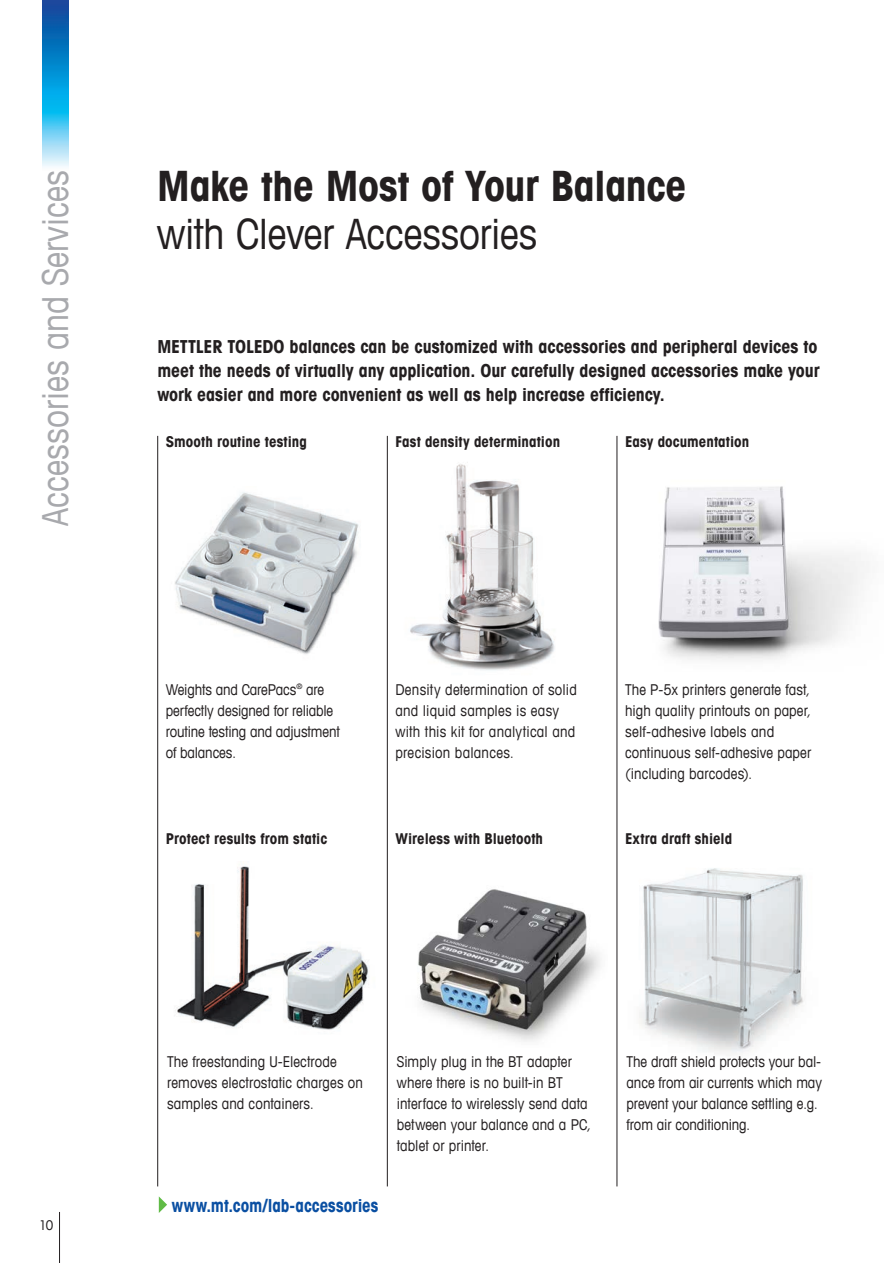
<style>
.page{position:relative;width:893px;height:1263px;background:#fff}
.page>*{position:absolute;margin:0;border:0;box-sizing:border-box;transform-origin:0 0}
.t1{font:700 condensed 42px "Avant Garde Com";letter-spacing:-.01em;color:#231f20}
.t2{font:condensed 42px "Avant Garde Com";letter-spacing:-.01em;color:#231f20}
.t3{font:condensed 36px "Avant Garde Com";color:#a8a9ad}
.t4{font:700 condensed 18px/24px "Avant Garde Com";letter-spacing:-.005em;color:#231f20}
.t5{font:700 condensed 18px "Avant Garde Com";color:#0a4fa2;scale:.95 1}
.t6{font:condensed 15px/21px "Avant Garde Com";letter-spacing:.005em;color:#231f20}
.t7{font:700 condensed 15px "Avant Garde Com";letter-spacing:.005em;color:#231f20}
.t8{font:condensed 13.5px "Avant Garde Com";color:#231f20}
</style>
<div class="page">
<hr style="left:59px;top:1212px;width:1px;height:51px;background:#231f20">
<img style="left:43px;top:0;width:25px;height:167px">
<img style="left:639px;top:868px;width:165px;height:186px">
<img style="left:175px;top:866px;width:194px;height:164px">
<img style="left:175px;top:492px;width:184px;height:162px">
<img style="left:410px;top:462px;width:145px;height:208px">
<img style="left:658px;top:486px;width:206px;height:174px">
<hr style="left:157px;top:436px;width:1px;height:750px;background:#231f20">
<hr style="left:387px;top:436px;width:1px;height:750px;background:#231f20">
<hr style="left:617px;top:436px;width:1px;height:750px;background:#231f20">
<svg style="left:159px;top:1196px;width:8px;height:17px"></svg>
<img style="left:418px;top:889px;width:183px;height:153px">
<h2 class="t3" style="left:33px;top:526px;width:357px;rotate:-90deg">Accessories and Services</h2>
<h1 class="t1" style="left:157px;top:158px;width:531px">Make the Most of Your Balance</h1>
<h1 class="t2" style="left:157px;top:207px;width:382px">with Clever Accessories</h1>
<p class="t4" style="left:157px;top:334px;width:664px">METTLER TOLEDO balances can be customized with accessories and peripheral devices to meet the needs of virtually any application. Our carefully designed accessories make your work easier and more convenient as well as help increase efficiency.</p>
<p class="t7" style="left:166px;top:432px;width:143px">Smooth routine testing</p>
<p class="t7" style="left:625px;top:432px;width:126px">Easy documentation</p>
<p class="t7" style="left:395px;top:432px;width:166px">Fast density determination</p>
<p class="t6" style="left:166px;top:679px;width:175px">Weights and CarePacs<sup>®</sup> are perfectly designed for reliable routine testing and adjustment of balances.</p>
<p class="t6" style="left:395px;top:679px;width:183px">Density determination of solid and liquid samples is easy with this kit for analytical and precision balances.</p>
<p class="t6" style="left:625px;top:679px;width:188px">The P-5x printers generate fast, high quality printouts on paper, self-adhesive labels and continuous self-adhesive paper (including barcodes).</p>
<p class="t7" style="left:166px;top:829px;width:163px">Protect results from static</p>
<p class="t7" style="left:395px;top:829px;width:149px">Wireless with Bluetooth</p>
<p class="t7" style="left:625px;top:829px;width:109px">Extra draft shield</p>
<p class="t8" style="left:39px;top:1217px;width:16px">10</p>
<p class="t6" style="left:167px;top:1051px;width:197px">The freestanding U-Electrode removes electrostatic charges on samples and containers.</p>
<p class="t5" style="left:172px;top:1193px;width:219px">www.mt.com/lab-accessories</p>
<p class="t6" style="left:397px;top:1051px;width:196px">Simply plug in the BT adapter where there is no built-in BT interface to wirelessly send data between your balance and a PC, tablet or printer.</p>
<p class="t6" style="left:626px;top:1051px;width:197px">The draft shield protects your bal&shy;ance from air currents which may prevent your balance settling e.g. from air conditioning.</p>
</div>
